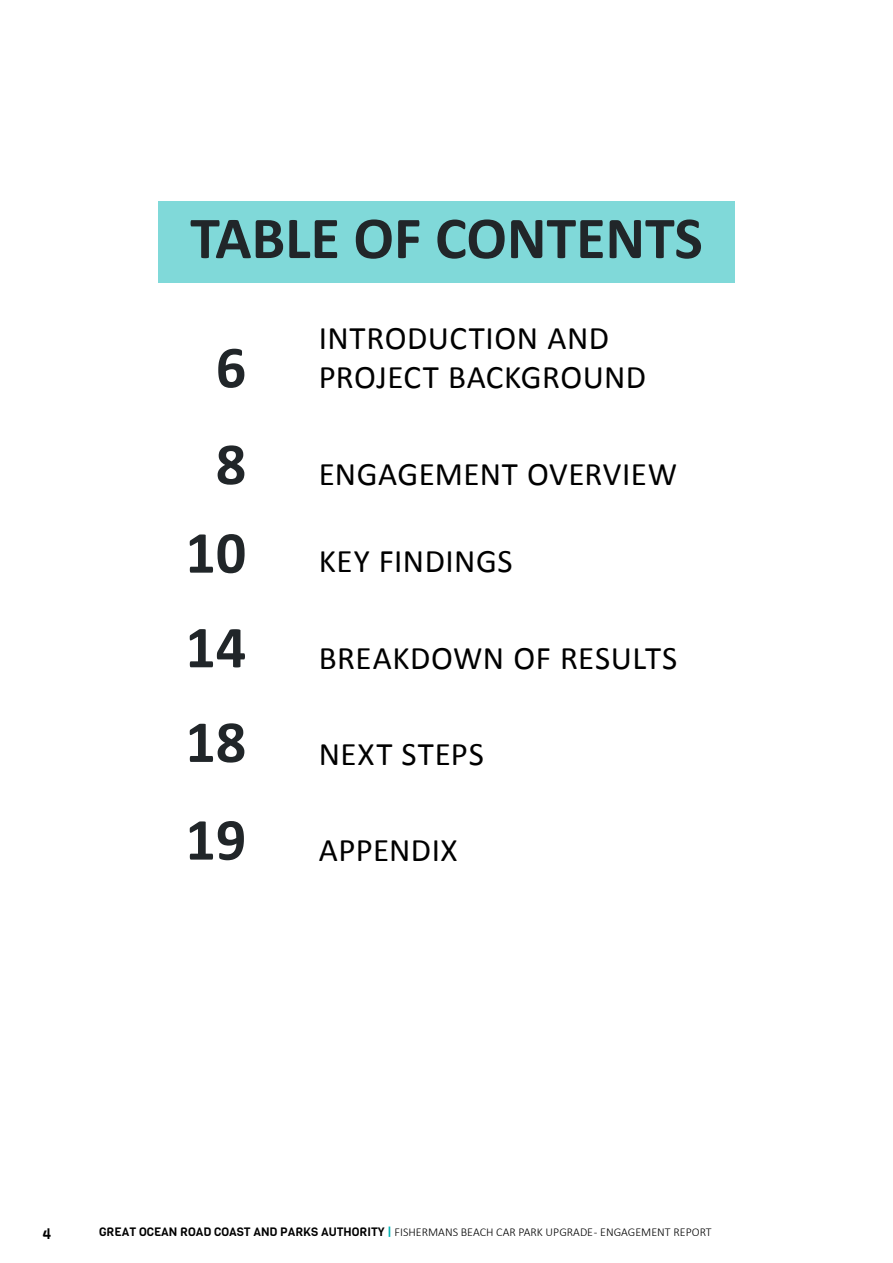
<style>
.page{position:relative;width:893px;height:1263px;background:#fff}
.page>*{position:absolute;margin:0;border:0;box-sizing:border-box;transform-origin:0 0}
.t1{font:700 60px/95.7px "Calibri";color:#212629}
.t2{font:33px/39.6px "Calibri";letter-spacing:.015em;color:#000}
.t3{font:15px "Viga";color:#000}
.t4{font:300 12px "Calibri";color:#000}
.s1{font-family:"Viga";font-weight:400}
.s2{font-family:"Viga";font-weight:400;color:#00b3b4}
</style>
<div class="page">
<div style="left:158px;top:201px;width:576px;height:81px;background:#80d9d9"></div>
<h1 class="t1" style="left:190px;top:188px;width:514px">TABLE OF CONTENTS</h1>
<h1 class="t1" style="left:216px;top:317px;width:32px;line-height:96.8px">6<br>8</h1>
<h1 class="t1" style="left:185px;top:503px;width:62px;text-align:justify">10<br>14<br>18<br>19</h1>
<p class="t2" style="left:319px;top:316px;width:329px">INTRODUCTION AND<br>PROJECT BACKGROUND</p>
<p class="t2" style="left:319px;top:452px;width:360px">ENGAGEMENT OVERVIEW</p>
<p class="t2" style="left:319px;top:540px;width:195px">KEY FINDINGS</p>
<p class="t2" style="left:319px;top:636px;width:360px">BREAKDOWN OF RESULTS</p>
<p class="t2" style="left:319px;top:732px;width:167px">NEXT STEPS</p>
<p class="t2" style="left:319px;top:829px;width:141px">APPENDIX</p>
<p class="t3" style="left:43px;top:1224px;width:10px">4</p>
<p class="t4" style="left:99px;top:1225px;width:614px"><span class="s1">GREAT OCEAN ROAD COAST AND PARKS AUTHORITY</span> <span class="s2">|</span> FISHERMANS BEACH CAR PARK UPGRADE - ENGAGEMENT REPORT</p>
</div>
